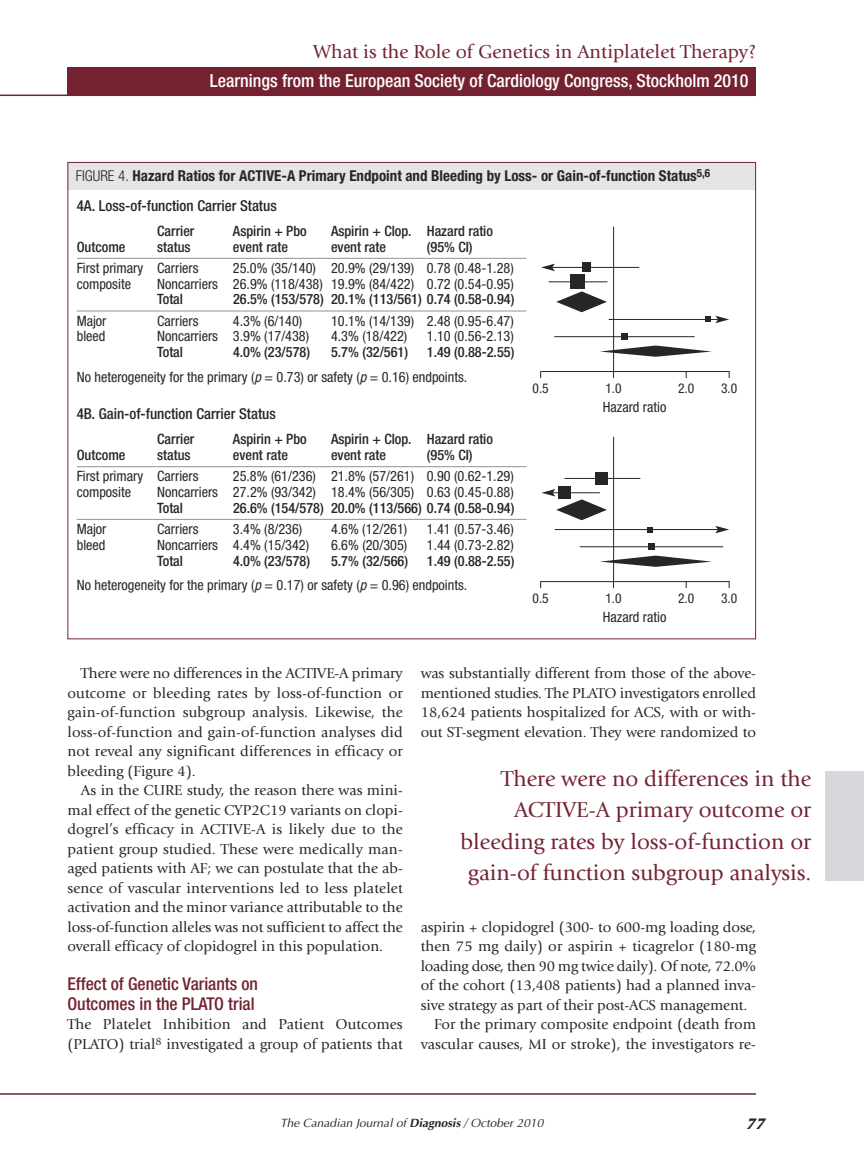
<style>
.page{position:relative;width:864px;height:1175px;background:#fff}
.page>*{position:absolute;margin:0;border:0;box-sizing:border-box;transform-origin:0 0}
.t1{font:22.5px/31.5px "Giovanni";color:#742231;text-align:right}
.t2{font:19.5px "Giovanni";color:#742231}
.t3{font:500 condensed 18px "Helvetica Neue";color:#fff}
.t4{font:500 condensed 17.7px/19.5px "Helvetica Neue";color:#742231}
.t5{font:15px/19.5px "Giovanni";color:#272627;text-align:justify}
.t6{font:700 condensed 15px/30px "Helvetica Neue";color:#272627}
.t7{font:500 condensed 15px "Helvetica Neue";color:#272627}
.t8{font:italic 700 15px "Stone Serif";color:#272627}
.t9{font:condensed 14.25px/24.8px "Helvetica Neue";color:#272627}
.t10{font:500 condensed 14.25px "Helvetica Neue";color:#272627}
.t11{font:condensed 13.5px "Helvetica Neue";color:#272627}
.t12{font:italic 12px "Optima";color:#272627}
.s1{font-weight:300}
.s2{font-weight:500}
.s3{font-style:italic}
.s4{font-weight:700}
</style>
<div class="page">
<div style="left:68px;top:163px;width:688px;height:26px;background:#e3e5e7"></div>
<hr style="left:0;top:1093px;width:756px;height:1px;background:#742231">
<div style="left:68px;top:67px;width:688px;height:29px;background:#742231"></div>
<hr style="left:0;top:94px;width:756px;height:2px;background:#742231">
<hr style="left:77px;top:258px;width:450px;height:1px;background:#939393">
<hr style="left:77px;top:311px;width:450px;height:1px;background:#939393">
<hr style="left:541px;top:371px;width:189px;height:1px;background:#272627">
<hr style="left:613px;top:227px;width:1px;height:144px;background:#272627">
<div style="left:582px;top:263px;width:9px;height:9px;background:#272627"></div>
<hr style="left:552px;top:267px;width:87px;height:1px;background:#272627">
<svg style="left:541px;top:264px;width:14px;height:7px"></svg>
<svg style="left:556px;top:291px;width:51px;height:21px"></svg>
<hr style="left:77px;top:466px;width:450px;height:1px;background:#939393">
<hr style="left:77px;top:519px;width:450px;height:1px;background:#939393">
<div style="left:570px;top:275px;width:15px;height:14px;background:#272627"></div>
<hr style="left:549px;top:281px;width:59px;height:1px;background:#272627">
<hr style="left:609px;top:319px;width:109px;height:1px;background:#272627">
<svg style="left:600px;top:345px;width:112px;height:12px"></svg>
<div style="left:621px;top:333px;width:7px;height:7px;background:#272627"></div>
<hr style="left:554px;top:336px;width:141px;height:1px;background:#272627">
<hr style="left:541px;top:581px;width:189px;height:1px;background:#272627">
<hr style="left:613px;top:437px;width:1px;height:144px;background:#272627">
<div style="left:596px;top:472px;width:12px;height:12px;background:#272627"></div>
<hr style="left:564px;top:478px;width:76px;height:1px;background:#272627">
<div style="left:558px;top:486px;width:12px;height:13px;background:#272627"></div>
<svg style="left:541px;top:489px;width:66px;height:31px"></svg>
<svg style="left:647px;top:527px;width:6px;height:5px"></svg>
<hr style="left:555px;top:529px;width:163px;height:1px;background:#272627">
<svg style="left:715px;top:526px;width:14px;height:7px"></svg>
<svg style="left:600px;top:555px;width:112px;height:12px"></svg>
<div style="left:648px;top:543px;width:7px;height:7px;background:#272627"></div>
<hr style="left:580px;top:546px;width:143px;height:1px;background:#272627">
<svg style="left:705px;top:316px;width:24px;height:7px"></svg>
<div style="left:825px;top:770px;width:39px;height:110px;background:#d6d8dc"></div>
<h2 class="t2" style="left:313px;top:44px;width:444px">What is the Role of Genetics in Antiplatelet Therapy?</h2>
<p class="t3" style="left:210px;top:74px;width:540px">Learnings from the European Society of Cardiology Congress, Stockholm 2010</p>
<p class="t6" style="left:76px;top:162px;width:636px"><span class="s1">FIGURE 4.</span> Hazard Ratios for ACTIVE-A Primary Endpoint and Bleeding by Loss- or Gain-of-function Status<sup>5,6<br></sup><span class="s2">4A. Loss-of-function Carrier Status</span></p>
<p class="t10" style="left:157px;top:226px;width:39px">Carrier</p>
<p class="t10" style="left:233px;top:226px;width:75px">Aspirin + Pbo</p>
<p class="t10" style="left:331px;top:226px;width:164px">Aspirin + Clop. Hazard ratio</p>
<p class="t10" style="left:77px;top:242px;width:50px">Outcome</p>
<p class="t10" style="left:157px;top:242px;width:35px">status</p>
<p class="t10" style="left:233px;top:242px;width:57px">event rate</p>
<p class="t10" style="left:331px;top:242px;width:57px">event rate</p>
<p class="t10" style="left:427px;top:242px;width:47px">(95% CI)</p>
<p class="t9" style="left:77px;top:257px;width:123px">First primary Carriers</p>
<p class="t9" style="left:233px;top:257px;width:282px">25.0% (35/140) 20.9% (29/139) 0.78 (0.48-1.28)</p>
<p class="t9" style="left:77px;top:272px;width:56px">composite</p>
<p class="t9" style="left:157px;top:272px;width:358px">Noncarriers 26.9% (118/438) 19.9% (84/422) 0.72 (0.54-0.95)</p>
<p class="t10" style="left:157px;top:294px;width:27px">Total</p>
<p class="t10" style="left:233px;top:294px;width:283px">26.5% (153/578) 20.1% (113/561) 0.74 (0.58-0.94)</p>
<p class="t9" style="left:77px;top:309px;width:31px">Major</p>
<p class="t9" style="left:157px;top:309px;width:43px">Carriers</p>
<p class="t9" style="left:233px;top:309px;width:71px">4.3% (6/140)</p>
<p class="t9" style="left:331px;top:309px;width:184px">10.1% (14/139) 2.48 (0.95-6.47)</p>
<p class="t9" style="left:77px;top:325px;width:30px">bleed</p>
<p class="t9" style="left:157px;top:325px;width:153px">Noncarriers 3.9% (17/438)</p>
<p class="t9" style="left:331px;top:325px;width:78px">4.3% (18/422)</p>
<p class="t9" style="left:427px;top:325px;width:89px">1.10 (0.56-2.13)</p>
<p class="t10" style="left:157px;top:347px;width:27px">Total</p>
<p class="t10" style="left:233px;top:347px;width:79px">4.0% (23/578)</p>
<p class="t10" style="left:331px;top:347px;width:79px">5.7% (32/561)</p>
<p class="t9" style="left:77px;top:341px;width:439px;text-indent:350px"><span class="s2">1.49 (0.88-2.55)<br></span>No heterogeneity for the primary (<span class="s3">p</span> = 0.73) or safety (<span class="s3">p</span> = 0.16) endpoints.</p>
<p class="t11" style="left:533px;top:383px;width:18px">0.5</p>
<p class="t11" style="left:605px;top:383px;width:18px">1.0</p>
<p class="t11" style="left:678px;top:383px;width:18px">2.0</p>
<p class="t11" style="left:721px;top:383px;width:18px">3.0</p>
<p class="t9" style="left:603px;top:396px;width:65px">Hazard ratio</p>
<p class="t7" style="left:77px;top:409px;width:201px">4B. Gain-of-function Carrier Status</p>
<p class="t10" style="left:157px;top:434px;width:39px">Carrier</p>
<p class="t10" style="left:233px;top:434px;width:75px">Aspirin + Pbo</p>
<p class="t10" style="left:331px;top:434px;width:164px">Aspirin + Clop. Hazard ratio</p>
<p class="t10" style="left:77px;top:450px;width:50px">Outcome</p>
<p class="t10" style="left:157px;top:450px;width:35px">status</p>
<p class="t10" style="left:233px;top:450px;width:57px">event rate</p>
<p class="t10" style="left:331px;top:450px;width:57px">event rate</p>
<p class="t10" style="left:427px;top:450px;width:47px">(95% CI)</p>
<p class="t9" style="left:77px;top:465px;width:123px">First primary Carriers</p>
<p class="t9" style="left:233px;top:465px;width:282px">25.8% (61/236) 21.8% (57/261) 0.90 (0.62-1.29)</p>
<p class="t9" style="left:77px;top:481px;width:56px">composite</p>
<p class="t9" style="left:157px;top:481px;width:358px">Noncarriers 27.2% (93/342) 18.4% (56/305) 0.63 (0.45-0.88)</p>
<p class="t10" style="left:157px;top:502px;width:27px">Total</p>
<p class="t10" style="left:233px;top:502px;width:283px">26.6% (154/578) 20.0% (113/566) 0.74 (0.58-0.94)</p>
<p class="t9" style="left:77px;top:518px;width:31px">Major</p>
<p class="t9" style="left:157px;top:518px;width:43px">Carriers</p>
<p class="t9" style="left:233px;top:518px;width:71px">3.4% (8/236)</p>
<p class="t9" style="left:331px;top:518px;width:78px">4.6% (12/261)</p>
<p class="t9" style="left:427px;top:518px;width:89px">1.41 (0.57-3.46)</p>
<p class="t9" style="left:77px;top:533px;width:30px">bleed</p>
<p class="t9" style="left:157px;top:533px;width:153px">Noncarriers 4.4% (15/342)</p>
<p class="t9" style="left:331px;top:533px;width:78px">6.6% (20/305)</p>
<p class="t9" style="left:427px;top:533px;width:89px">1.44 (0.73-2.82)</p>
<p class="t10" style="left:157px;top:555px;width:27px">Total</p>
<p class="t10" style="left:233px;top:555px;width:79px">4.0% (23/578)</p>
<p class="t10" style="left:331px;top:555px;width:79px">5.7% (32/566)</p>
<p class="t9" style="left:77px;top:549px;width:439px;text-indent:350px"><span class="s2">1.49 (0.88-2.55)<br></span>No heterogeneity for the primary (<span class="s3">p</span> = 0.17) or safety (<span class="s3">p</span> = 0.96) endpoints.</p>
<p class="t11" style="left:533px;top:593px;width:18px">0.5</p>
<p class="t11" style="left:605px;top:593px;width:18px">1.0</p>
<p class="t11" style="left:678px;top:593px;width:18px">2.0</p>
<p class="t11" style="left:721px;top:593px;width:18px">3.0</p>
<p class="t9" style="left:603px;top:606px;width:65px">Hazard ratio</p>
<p class="t5" style="left:67px;top:665px;width:337px;text-indent:14px">There were no differences in the ACTIVE-A primary outcome or bleeding rates by loss-of-function or gain-of-function subgroup analysis. Likewise, the loss-of-function and gain-of-function analyses did not reveal any significant differences in efficacy or bleeding (Figure 4).</p>
<p class="t5" style="left:67px;top:782px;width:337px;text-indent:14px">As in the CURE study, the reason there was mini&shy;mal effect of the genetic CYP2C19 variants on clopi&shy;dogrel’s efficacy in ACTIVE-A is likely due to the patient group studied. These were medically man&shy;aged patients with AF; we can postulate that the ab&shy;sence of vascular interventions led to less platelet activation and the minor variance attributable to the loss-of-function alleles was not sufficient to affect the overall efficacy of clopidogrel in this population.</p>
<p class="t4" style="left:67px;top:975px;width:192px">Effect of Genetic Variants on<br>Outcomes in the PLATO trial</p>
<p class="t5" style="left:67px;top:1016px;width:337px">The Platelet Inhibition and Patient Outcomes (PLATO) trial<sup>8</sup> investigated a group of patients that</p>
<p class="t5" style="left:421px;top:665px;width:337px">was substantially different from those of the above&shy;mentioned studies. The PLATO investigators enrolled 18,624 patients hospitalized for ACS, with or with&shy;out ST-segment elevation. They were randomized to</p>
<h1 class="t1" style="left:460px;top:764px;width:352px">There were no differences in the ACTIVE-A primary outcome or bleeding rates by loss-of-function or gain-of function subgroup analysis.</h1>
<p class="t5" style="left:421px;top:918px;width:337px">aspirin + clopidogrel (300- to 600-mg loading dose,</p>
<p class="t5" style="left:421px;top:938px;width:337px">then 75 mg daily) or aspirin + ticagrelor (180-mg</p>
<p class="t5" style="left:421px;top:957px;width:337px">loading dose, then 90 mg twice daily). Of note, 72.0%</p>
<p class="t5" style="left:421px;top:977px;width:337px">of the cohort (13,408 patients) had a planned inva-</p>
<p class="t5" style="left:421px;top:996px;width:328px">sive strategy as part of their post-ACS management.</p>
<p class="t5" style="left:434px;top:1016px;width:323px">For the primary composite endpoint (death from</p>
<p class="t5" style="left:421px;top:1035px;width:337px">vascular causes, MI or stroke), the investigators re-</p>
<p class="t12" style="left:280px;top:1118px;width:267px">The Canadian Journal of <span class="s4">Diagnosis</span> / October 2010</p>
<p class="t8" style="left:747px;top:1117px;width:20px">77</p>
</div>
